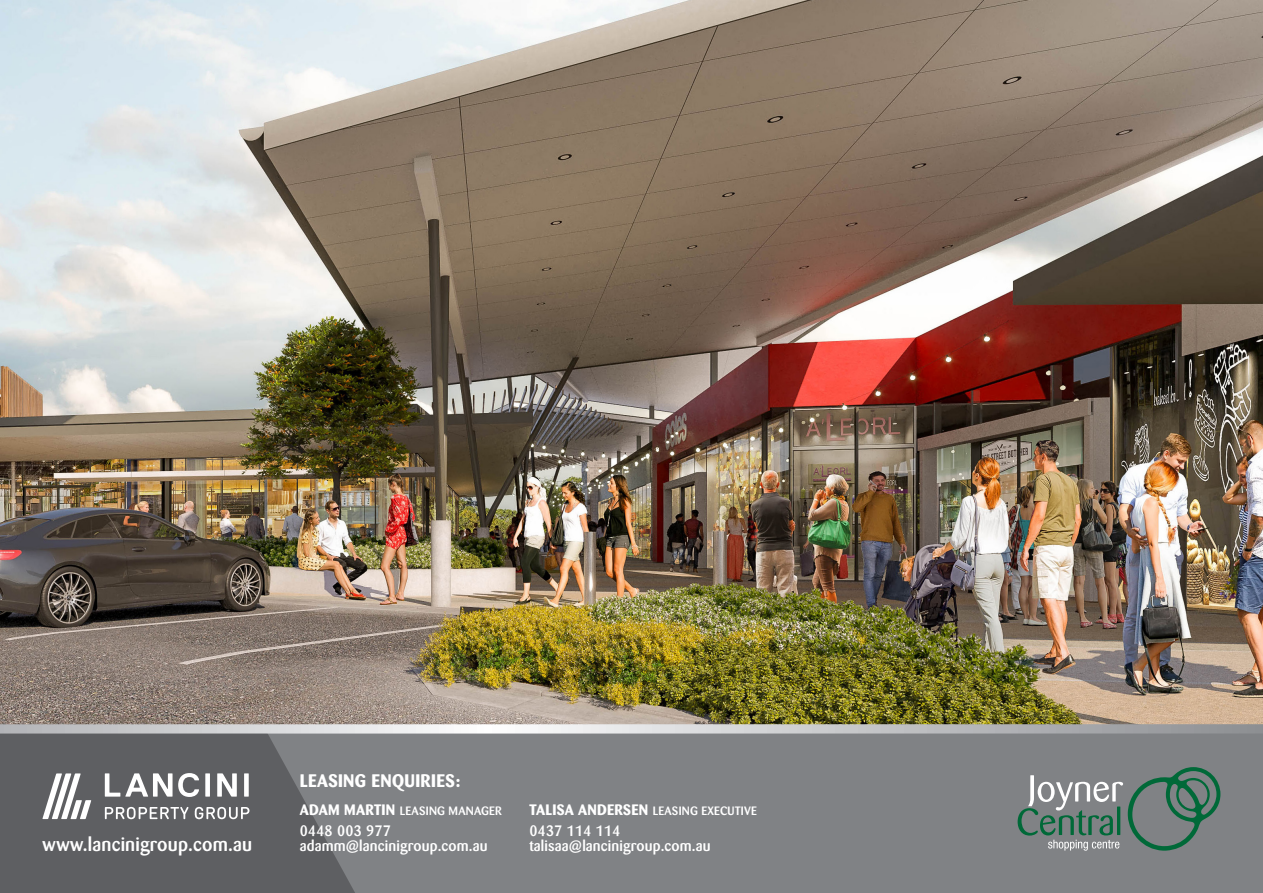
<style>
.page{position:relative;width:1263px;height:893px;background:#fff}
.page>*{position:absolute;margin:0;border:0;box-sizing:border-box;transform-origin:0 0}
.t1{font:500 19.2px "Barmeno Std";letter-spacing:.01em;color:#fff}
.t2{font:700 18px "Barmeno Std";letter-spacing:.02em;color:#fff}
.t3{font:500 15px/15px "Barmeno Std";letter-spacing:.01em;color:#fff}
.t4{font:500 12px "Barmeno Std";letter-spacing:.02em;color:#fff}
.s1{font-weight:700;font-size:15px}
</style>
<div class="page">
<img style="left:0;top:0;width:1263px;height:724px">
<svg style="left:0;top:724px;width:1263px;height:9px;background:#c9cacb"></svg>
<div style="left:0;top:733px;width:1263px;height:160px;background:#808285"></div>
<svg style="left:0;top:733px;width:479px;height:160px;fill:#5e5f62"></svg>
<svg style="left:105px;top:807px;width:83px;height:12px"></svg>
<svg style="left:195px;top:807px;width:54px;height:12px"></svg>
<svg style="left:105px;top:773px;width:144px;height:24px;background:#a0a0a2"></svg>
<svg style="left:43px;top:773px;width:48px;height:46px;background:#a7a8a9"></svg>
<svg style="left:1017px;top:767px;width:203px;height:84px"></svg>
<p class="t1" style="left:43px;top:833px;width:211px">www.lancinigroup.com.au</p>
<p class="t2" style="left:300px;top:770px;width:162px">LEASING ENQUIRIES:</p>
<p class="t4" style="left:300px;top:803px;width:204px"><span class="s1">ADAM MARTIN</span> LEASING MANAGER</p>
<p class="t3" style="left:300px;top:823px;width:189px">0448 003 977 adamm@lancinigroup.com.au</p>
<p class="t4" style="left:529px;top:803px;width:229px"><span class="s1">TALISA ANDERSEN</span> LEASING EXECUTIVE</p>
<p class="t3" style="left:529px;top:823px;width:183px">0437 114 114 talisaa@lancinigroup.com.au</p>
</div>
